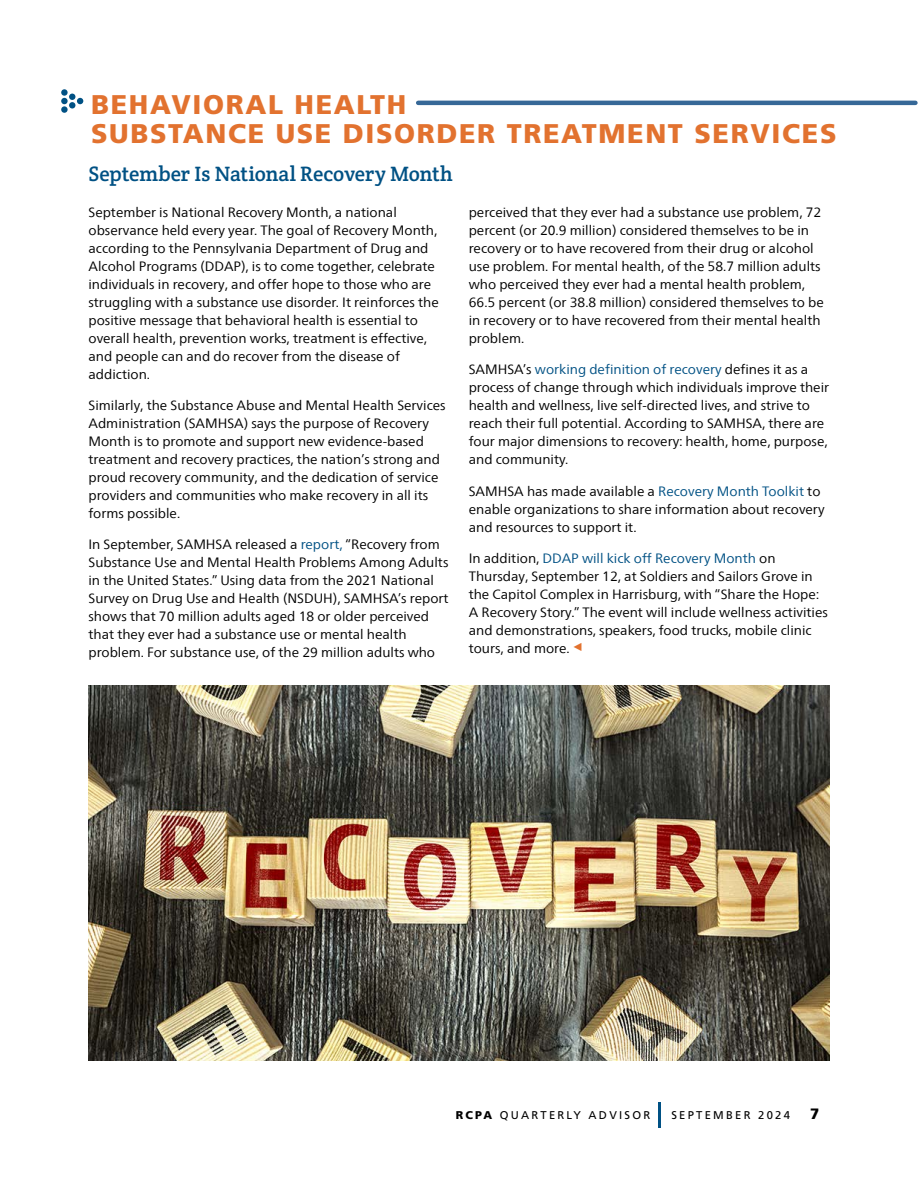
<style>
.page{position:relative;width:918px;height:1188px;background:#fff}
.page>*{position:absolute;margin:0;border:0;box-sizing:border-box;transform-origin:0 0}
.t1{font:900 27px/28.5px "Frutiger LT Std";letter-spacing:.06em;color:#e2722f}
.t2{font:21px "Crete Round";letter-spacing:-.005em;color:#005184}
.t3{font:900 15px "Frutiger LT Std";color:#000}
.t4{font:13.5px/18px "Frutiger Neue LT Com";color:#000}
.t5{font:11.25px "Frutiger LT Std";letter-spacing:.2em;color:#000}
.s1{color:#005184}
.s2{font-weight:900}
</style>
<div class="page">
<hr style="left:658px;top:1102px;width:3px;height:25px;background:#005184">
<hr style="left:418px;top:101px;width:497px;height:4px;background:#366897">
<img style="left:88px;top:686px;width:741px;height:374px">
<h1 class="t1" style="left:91px;top:90px;width:747px">BEHAVIORAL HEALTH<br>SUBSTANCE USE DISORDER TREATMENT SERVICES</h1>
<h2 class="t2" style="left:88px;top:160px;width:366px">September Is National Recovery Month</h2>
<p class="t4" style="left:88px;top:203px;width:352px">September is National Recovery Month, a national observance held every year. The goal of Recovery Month, according to the Pennsylvania Department of Drug and Alcohol Programs (DDAP), is to come together, celebrate individuals in recovery, and offer hope to those who are struggling with a substance use disorder. It reinforces the positive message that behavioral health is essential to overall health, prevention works, treatment is effective, and people can and do recover from the disease of addiction.</p>
<p class="t4" style="left:88px;top:396px;width:359px">Similarly, the Substance Abuse and Mental Health Services Administration (SAMHSA) says the purpose of Recovery Month is to promote and support new evidence-based treatment and recovery practices, the nation’s strong and proud recovery community, and the dedication of service providers and communities who make recovery in all its forms possible.</p>
<p class="t4" style="left:88px;top:536px;width:362px">In September, SAMHSA released a <span class="s1">report,</span> “Recovery from Substance Use and Mental Health Problems Among Adults in the United States.” Using data from the 2021 National Survey on Drug Use and Health (NSDUH), SAMHSA’s report shows that 70 million adults aged 18 or older perceived that they ever had a substance use or mental health problem. For substance use, of the 29 million adults who</p>
<p class="t4" style="left:469px;top:203px;width:357px">perceived that they ever had a substance use problem, 72 percent (or 20.9 million) considered themselves to be in recovery or to have recovered from their drug or alcohol use problem. For mental health, of the 58.7 million adults who perceived they ever had a mental health problem, 66.5 percent (or 38.8 million) considered themselves to be in recovery or to have recovered from their mental health problem.</p>
<p class="t4" style="left:469px;top:360px;width:362px">SAMHSA’s <span class="s1">working definition of recovery</span> defines it as a process of change through which individuals improve their health and wellness, live self-directed lives, and strive to reach their full potential. According to SAMHSA, there are four major dimensions to recovery: health, home, purpose, and community.</p>
<p class="t4" style="left:469px;top:482px;width:357px">SAMHSA has made available a <span class="s1">Recovery Month Toolkit</span> to enable organizations to share information about recovery and resources to support it.</p>
<p class="t4" style="left:469px;top:549px;width:361px">In addition, <span class="s1">DDAP will kick off Recovery Month</span> on Thursday, September 12, at Soldiers and Sailors Grove in the Capitol Complex in Harrisburg, with “Share the Hope:<br>A Recovery Story.” The event will include wellness activities and demonstrations, speakers, food trucks, mobile clinic tours, and more.</p>
<p class="t5" style="left:456px;top:1108px;width:196px"><span class="s2">RCPA</span> QUARTERLY ADVISOR</p>
<p class="t5" style="left:671px;top:1108px;width:120px">SEPTEMBER 2024</p>
<p class="t3" style="left:810px;top:1104px;width:11px">7</p>
</div>
